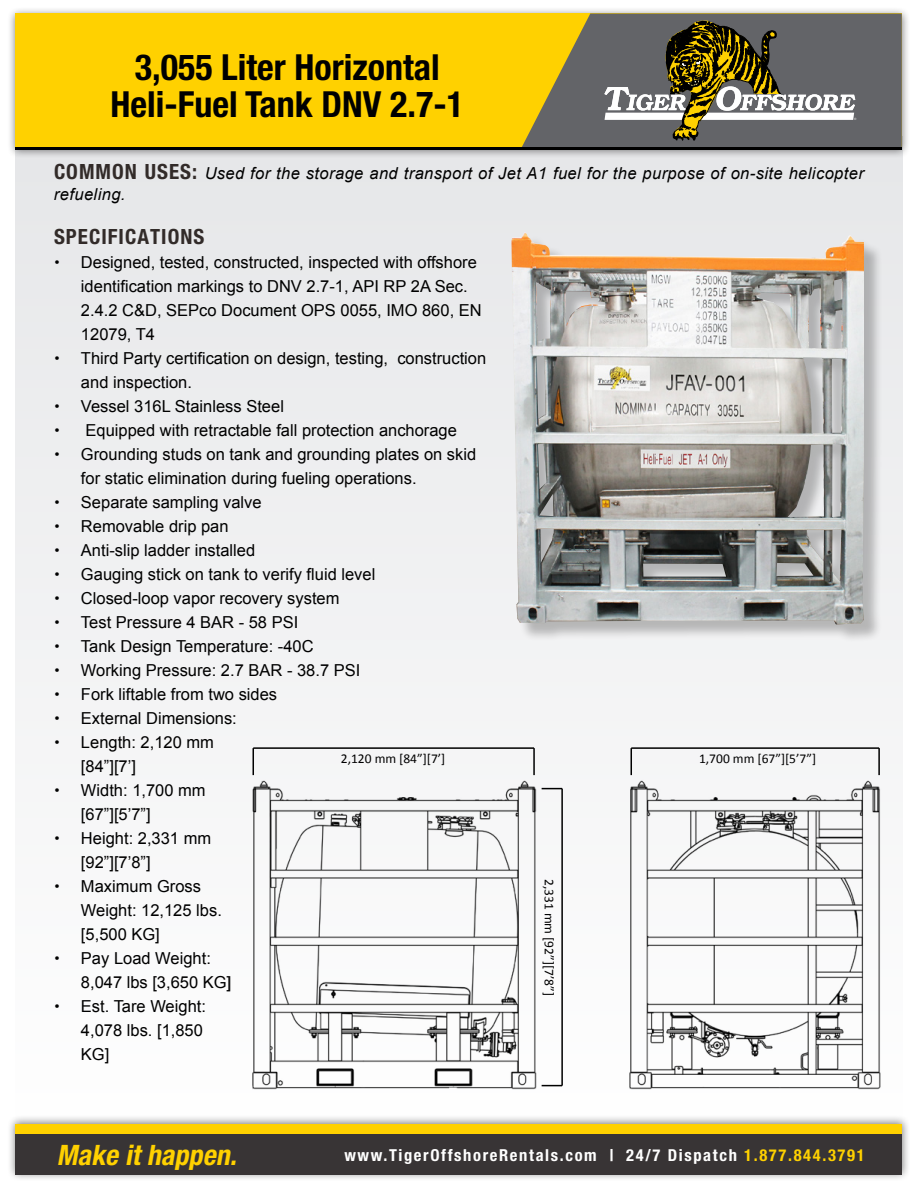
<style>
.page{position:relative;width:918px;height:1188px;background:#fff}
.page>*{position:absolute;margin:0;border:0;box-sizing:border-box;transform-origin:0 0}
.t1{font:700 condensed 36px/37.5px "Helvetica Neue";color:#000;text-align:center}
.t2{font:italic 700 condensed 28.2px "Helvetica Neue";color:#ffd100}
.t3{font:700 condensed 21px "Helvetica Neue";color:#322b29}
.t4{font:16.5px/24px "Arial";color:#000}
.t5{font:italic 16.5px/21px "Arial";letter-spacing:.025em;color:#000}
.t6{font:700 condensed 16.5px "Helvetica Neue";letter-spacing:.1em;color:#fff}
.t7{font:13.5px "Calibri";color:#000}
.s1{font-family:"Helvetica Neue";font-weight:700;font-style:normal;font-stretch:condensed;font-size:21px;color:#322b29}
.s2{font-family:"Helvetica Neue"}
.s3{color:#ffd100}
</style>
<div class="page">
<div style="left:15px;top:136px;width:888px;height:998px;background:#f0f1f2"></div>
<div style="left:6px;top:1114px;width:904px;height:68px;background:#000;opacity:.5"></div>
<div style="left:15px;top:1124px;width:887px;height:50px;background:#ffd100"></div>
<div style="left:6px;top:7px;width:904px;height:152px;background:#000;opacity:.5"></div>
<div style="left:15px;top:14px;width:887px;height:134px;background:#ffd100"></div>
<div style="left:15px;top:1134px;width:887px;height:40px;background:#383435"></div>
<svg style="left:521px;top:14px;width:381px;height:134px;fill:#636468"></svg>
<svg style="left:604px;top:20px;width:252px;height:121px;background:#757263"></svg>
<hr style="left:15px;top:148px;width:887px;height:2px;background:#000">
<div style="left:514px;top:235px;width:369px;height:408px;background:#000;opacity:.25"></div>
<img style="left:511px;top:232px;width:353px;height:392px">
<img style="left:231px;top:770px;width:669px;height:327px">
<svg style="left:253px;top:749px;width:1px;height:26px"></svg>
<hr style="left:253px;top:747px;width:281px;height:2px;background:#000">
<hr style="left:533px;top:748px;width:2px;height:27px;background:#000">
<svg style="left:631px;top:749px;width:1px;height:26px"></svg>
<hr style="left:631px;top:747px;width:248px;height:2px;background:#000">
<hr style="left:878px;top:748px;width:2px;height:27px;background:#000">
<svg style="left:542px;top:788px;width:20px;height:1px"></svg>
<hr style="left:561px;top:789px;width:2px;height:297px;background:#000">
<svg style="left:542px;top:1085px;width:19px;height:1px"></svg>
<h1 class="t1" style="left:110px;top:46px;width:355px">3,055 Liter Horizontal<br>Heli-Fuel Tank DNV 2.7-1</h1>
<p class="t5" style="left:54px;top:163px;width:811px"><span class="s1">COMMON USES:</span> Used for the storage and transport of Jet A1 fuel for the purpose of on-site helicopter refueling.</p>
<p class="t3" style="left:54px;top:223px;width:12px">SPECIFICATIONS</p>
<p class="t4" style="left:81px;top:250px;width:402px;text-indent:-27px"><span class="s2">•</span> Designed, tested, constructed, inspected with offshore identification markings to DNV 2.7-1, API RP 2A Sec.<br>2.4.2 C&amp;D, SEPco Document OPS 0055, IMO 860, EN 12079, T4</p>
<p class="t4" style="left:81px;top:346px;width:407px;text-indent:-27px"><span class="s2">•</span> Third Party certification on design, testing, construction and inspection.</p>
<p class="t4" style="left:54px;top:394px;width:232px"><span class="s2">•</span> Vessel 316L Stainless Steel</p>
<p class="t4" style="left:54px;top:418px;width:405px"><span class="s2">•</span> Equipped with retractable fall protection anchorage</p>
<p class="t4" style="left:81px;top:442px;width:397px;text-indent:-27px"><span class="s2">•</span> Grounding studs on tank and grounding plates on skid for static elimination during fueling operations.</p>
<p class="t4" style="left:54px;top:490px;width:209px"><span class="s2">•</span> Separate sampling valve</p>
<p class="t4" style="left:54px;top:514px;width:176px"><span class="s2">•</span> Removable drip pan</p>
<p class="t4" style="left:54px;top:538px;width:203px"><span class="s2">•</span> Anti-slip ladder installed</p>
<p class="t4" style="left:54px;top:562px;width:323px"><span class="s2">•</span> Gauging stick on tank to verify fluid level</p>
<p class="t4" style="left:54px;top:586px;width:287px"><span class="s2">•</span> Closed-loop vapor recovery system</p>
<p class="t4" style="left:54px;top:610px;width:246px"><span class="s2">•</span> Test Pressure 4 BAR - 58 PSI</p>
<p class="t4" style="left:54px;top:634px;width:261px"><span class="s2">•</span> Tank Design Temperature: -40C</p>
<p class="t4" style="left:54px;top:658px;width:308px"><span class="s2">•</span> Working Pressure: 2.7 BAR - 38.7 PSI</p>
<p class="t4" style="left:54px;top:682px;width:225px"><span class="s2">•</span> Fork liftable from two sides</p>
<p class="t4" style="left:54px;top:706px;width:184px"><span class="s2">•</span> External Dimensions:</p>
<p class="t4" style="left:81px;top:730px;width:134px;text-indent:-27px"><span class="s2">•</span> Length: 2,120 mm [84”][7’]</p>
<p class="t4" style="left:81px;top:778px;width:126px;text-indent:-27px"><span class="s2">•</span> Width: 1,700 mm [67”][5’7”]</p>
<p class="t4" style="left:81px;top:826px;width:132px;text-indent:-27px"><span class="s2">•</span> Height: 2,331 mm [92”][7’8”]</p>
<p class="t4" style="left:81px;top:874px;width:142px;text-indent:-27px"><span class="s2">•</span> Maximum Gross<br>Weight: 12,125 lbs. [5,500 KG]</p>
<p class="t4" style="left:81px;top:946px;width:152px;text-indent:-27px"><span class="s2">•</span> Pay Load Weight:<br>8,047 lbs [3,650 KG]</p>
<p class="t4" style="left:81px;top:994px;width:127px;text-indent:-27px"><span class="s2">•</span> Est. Tare Weight:<br>4,078 lbs. [1,850<br>KG]</p>
<p class="t7" style="left:341px;top:750px;width:106px">2,120 mm [84”][7’]</p>
<p class="t7" style="left:699px;top:750px;width:119px">1,700 mm [67”][5’7”]</p>
<p class="t7" style="left:558px;top:879px;width:119px;rotate:90deg">2,331 mm [92”][7’8”]</p>
<h2 class="t2" style="left:57px;top:1138px;width:187px">Make ithappen.</h2>
<p class="t6" style="left:344px;top:1142px;width:522px">www.TigerOffshoreRentals.com | 24/7 Dispatch <span class="s3">1.877.844.3791</span></p>
</div>
